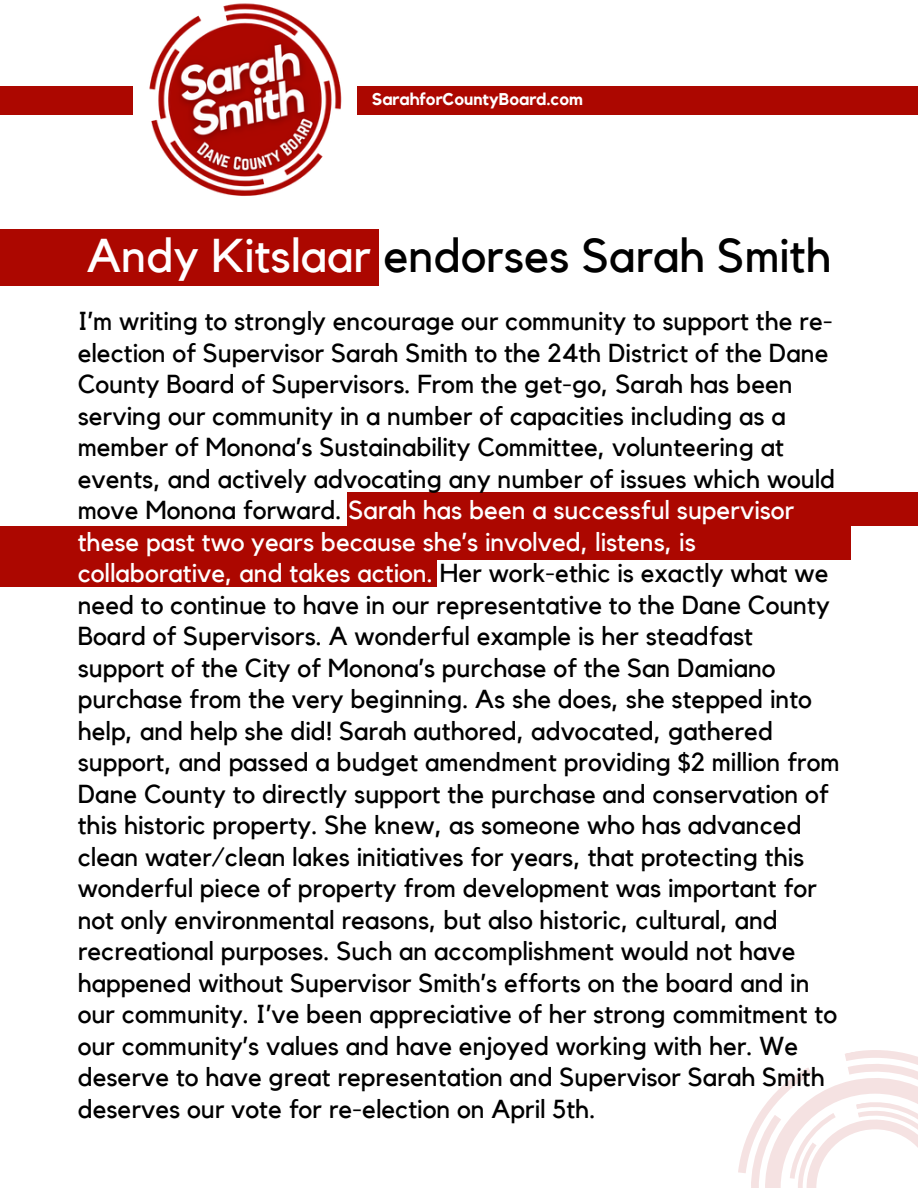
<style>
.page{position:relative;width:918px;height:1188px;background:#fff}
.page>*{position:absolute;margin:0;border:0;box-sizing:border-box;transform-origin:0 0}
.t1{font:47.25px "Kollektif";color:#000}
.t2{font:25.95px/31.5px "Kollektif";color:#000}
.t3{font:700 16.95px "Kollektif";color:#fff}
.s1{color:#fff}
</style>
<div class="page">
<div style="left:0;top:230px;width:379px;height:56px;background:#ac0700"></div>
<div style="left:0;top:526px;width:851px;height:33px;background:#ac0700"></div>
<div style="left:347px;top:492px;width:571px;height:34px;background:#ac0700"></div>
<svg style="left:738px;top:1050px;width:180px;height:138px"></svg>
<div style="left:358px;top:86px;width:560px;height:28px;background:#ac0700"></div>
<div style="left:0;top:86px;width:132px;height:28px;background:#ac0700"></div>
<img style="left:132px;top:3px;width:210px;height:193px">
<div style="left:0;top:553px;width:437px;height:34px;background:#ac0700"></div>
<p class="t3" style="left:372px;top:92px;width:212px">SarahforCountyBoard.com</p>
<p class="t1" style="left:87px;top:234px;width:746px"><span class="s1">Andy Kitslaar</span> endorses Sarah Smith</p>
<p class="t2" style="left:78px;top:307px;width:763px">I’m writing to strongly encourage our community to support the re&shy;election of Supervisor Sarah Smith to the 24th District of the Dane County Board of Supervisors. From the get-go, Sarah has been serving our community in a number of capacities including as a member of Monona’s Sustainability Committee, volunteering at events, and actively advocating any number of issues which would move Monona forward. <span class="s1">Sarah has been a successful supervisor these past two years because she’s involved, listens, is collaborative, and takes action.</span> Her work-ethic is exactly what we need to continue to have in our representative to the Dane County Board of Supervisors. A wonderful example is her steadfast support of the City of Monona’s purchase of the San Damiano purchase from the very beginning. As she does, she stepped into help, and help she did! Sarah authored, advocated, gathered support, and passed a budget amendment providing $2 million from Dane County to directly support the purchase and conservation of this historic property. She knew, as someone who has advanced clean water/clean lakes initiatives for years, that protecting this wonderful piece of property from development was important for not only environmental reasons, but also historic, cultural, and recreational purposes. Such an accomplishment would not have happened without Supervisor Smith’s efforts on the board and in our community. I’ve been appreciative of her strong commitment to our community’s values and have enjoyed working with her. We deserve to have great representation and Supervisor Sarah Smith deserves our vote for re-election on April 5th.</p>
</div>
